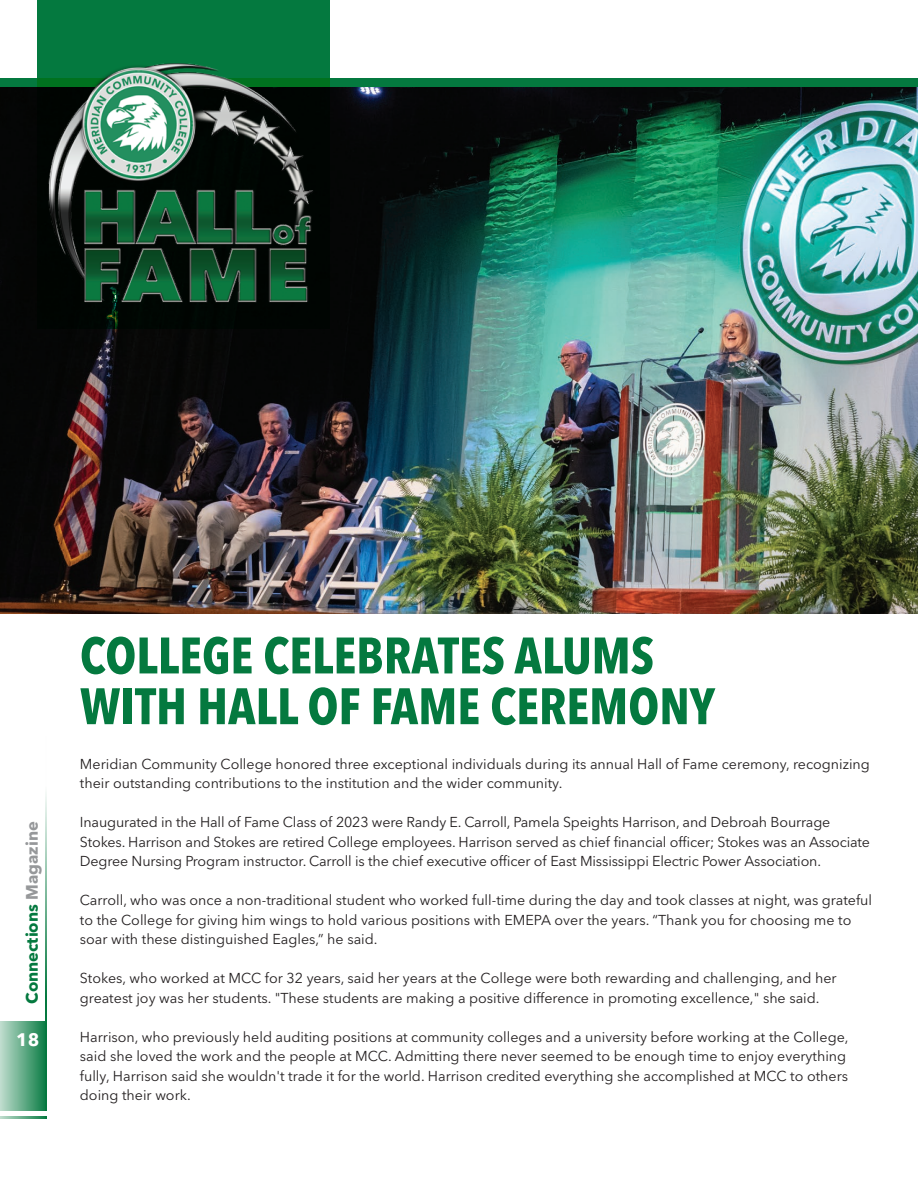
<style>
.page{position:relative;width:918px;height:1188px;background:#fff}
.page>*{position:absolute;margin:0;border:0;box-sizing:border-box;transform-origin:0 0}
.t1{font:700 condensed 50.7px/50.7px "Avenir Next LT Pro";color:#04793f}
.t2{font:700 18px "Avenir Next LT Pro";color:#fff}
.t3{font:700 16.5px "Avenir Next LT Pro";color:#04793f}
.t4{font:14.25px/19.5px "Avenir Next LT Pro";color:#231f20}
.s1{color:#96989a}
</style>
<div class="page">
<hr style="left:45px;top:736px;width:2px;height:383px;background:#04793f">
<div style="left:0;top:1022px;width:45px;height:97px;background:linear-gradient(to right,#c0ddce,#0f7f48)"></div>
<div style="left:0;top:1111px;width:47px;height:5px;background:#fff"></div>
<img style="left:0;top:87px;width:918px;height:526px">
<div style="left:0;top:78px;width:918px;height:9px;background:#04793f"></div>
<div style="left:37px;top:0;width:292px;height:329px;background:#04793f"></div>
<img style="left:25px;top:46px;width:380px;height:283px">
<p class="t3" style="left:22px;top:1004px;width:184px;rotate:-90deg">Connections <span class="s1">Magazine</span></p>
<p class="t2" style="left:16px;top:1029px;width:25px">18</p>
<h1 class="t1" style="left:80px;top:630px;width:636px">COLLEGE CELEBRATES ALUMS<br>WITH HALL OF FAME CEREMONY</h1>
<p class="t4" style="left:80px;top:754px;width:791px">Meridian Community College honored three exceptional individuals during its annual Hall of Fame ceremony, recognizing their outstanding contributions to the institution and the wider community.</p>
<p class="t4" style="left:80px;top:813px;width:792px">Inaugurated in the Hall of Fame Class of 2023 were Randy E. Carroll, Pamela Speights Harrison, and Debroah Bourrage<br>Stokes. Harrison and Stokes are retired College employees. Harrison served as chief financial officer; Stokes was an Associate<br>Degree Nursing Program instructor. Carroll is the chief executive officer of East Mississippi Electric Power Association.</p>
<p class="t4" style="left:80px;top:891px;width:794px">Carroll, who was once a non-traditional student who worked full-time during the day and took classes at night, was grateful to the College for giving him wings to hold various positions with EMEPA over the years. “Thank you for choosing me to soar with these distinguished Eagles,” he said.</p>
<p class="t4" style="left:80px;top:969px;width:758px">Stokes, who worked at MCC for 32 years, said her years at the College were both rewarding and challenging, and her greatest joy was her students. "These students are making a positive difference in promoting excellence," she said.</p>
<p class="t4" style="left:80px;top:1027px;width:770px">Harrison, who previously held auditing positions at community colleges and a university before working at the College, said she loved the work and the people at MCC. Admitting there never seemed to be enough time to enjoy everything fully, Harrison said she wouldn't trade it for the world. Harrison credited everything she accomplished at MCC to others doing their work.</p>
</div>
